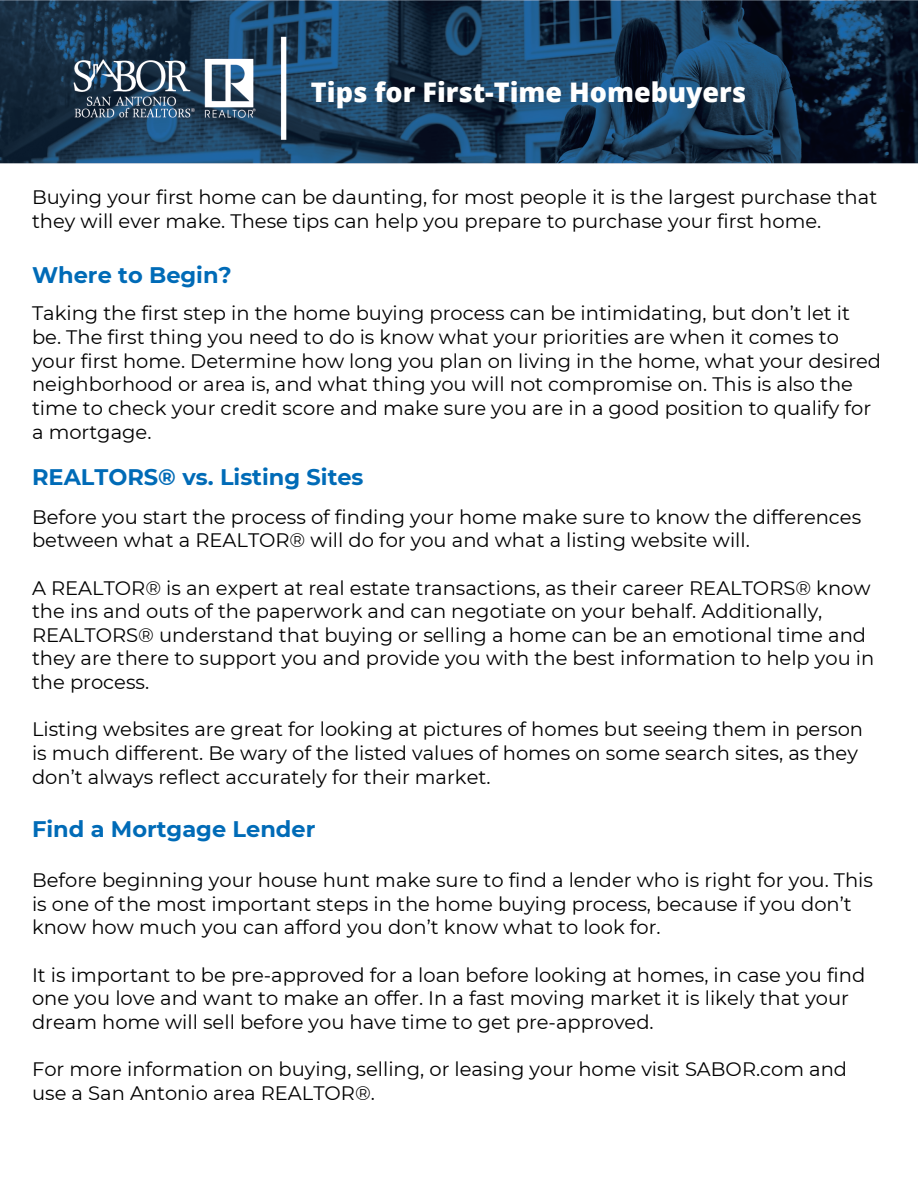
<style>
.page{position:relative;width:918px;height:1188px;background:#fff}
.page>*{position:absolute;margin:0;border:0;box-sizing:border-box;transform-origin:0 0}
.t1{font:800 27px "Open Sans";color:#fff}
.t2{font:700 22.5px "Montserrat";color:#006bb7}
.t3{font:19.5px/23.7px "Montserrat";color:#000}
</style>
<div class="page">
<img style="left:0;top:0;width:918px;height:164px">
<p class="t1" style="left:311px;top:74px;width:437px">Tips for First-Time Homebuyers</p>
<p class="t3" style="left:32px;top:185px;width:847px">Buying your first home can be daunting, for most people it is the largest purchase that they will ever make. These tips can help you prepare to purchase your first home.</p>
<p class="t2" style="left:32px;top:261px;width:201px">Where to Begin?</p>
<p class="t3" style="left:32px;top:302px;width:851px">Taking the first step in the home buying process can be intimidating, but don’t let it be. The first thing you need to do is know what your priorities are when it comes to your first home. Determine how long you plan on living in the home, what your desired neighborhood or area is, and what thing you will not compromise on. This is also the time to check your credit score and make sure you are in a good position to qualify for a mortgage.</p>
<p class="t2" style="left:32px;top:464px;width:333px">REALTORS® vs. Listing Sites</p>
<p class="t3" style="left:32px;top:505px;width:831px">Before you start the process of finding your home make sure to know the differences between what a REALTOR® will do for you and what a listing website will.</p>
<p class="t3" style="left:32px;top:576px;width:844px">A REALTOR® is an expert at real estate transactions, as their career REALTORS® know the ins and outs of the paperwork and can negotiate on your behalf. Additionally, REALTORS® understand that buying or selling a home can be an emotional time and they are there to support you and provide you with the best information to help you in the process.</p>
<p class="t3" style="left:32px;top:717px;width:833px">Listing websites are great for looking at pictures of homes but seeing them in person is much different. Be wary of the listed values of homes on some search sites, as they don’t always reflect accurately for their market.</p>
<p class="t2" style="left:32px;top:816px;width:285px">Find a Mortgage Lender</p>
<p class="t3" style="left:32px;top:868px;width:843px">Before beginning your house hunt make sure to find a lender who is right for you. This is one of the most important steps in the home buying process, because if you don’t know how much you can afford you don’t know what to look for.</p>
<p class="t3" style="left:32px;top:963px;width:835px">It is important to be pre-approved for a loan before looking at homes, in case you find one you love and want to make an offer. In a fast moving market it is likely that your dream home will sell before you have time to get pre-approved.</p>
<p class="t3" style="left:32px;top:1057px;width:817px">For more information on buying, selling, or leasing your home visit SABOR.com and use a San Antonio area REALTOR®.</p>
</div>
